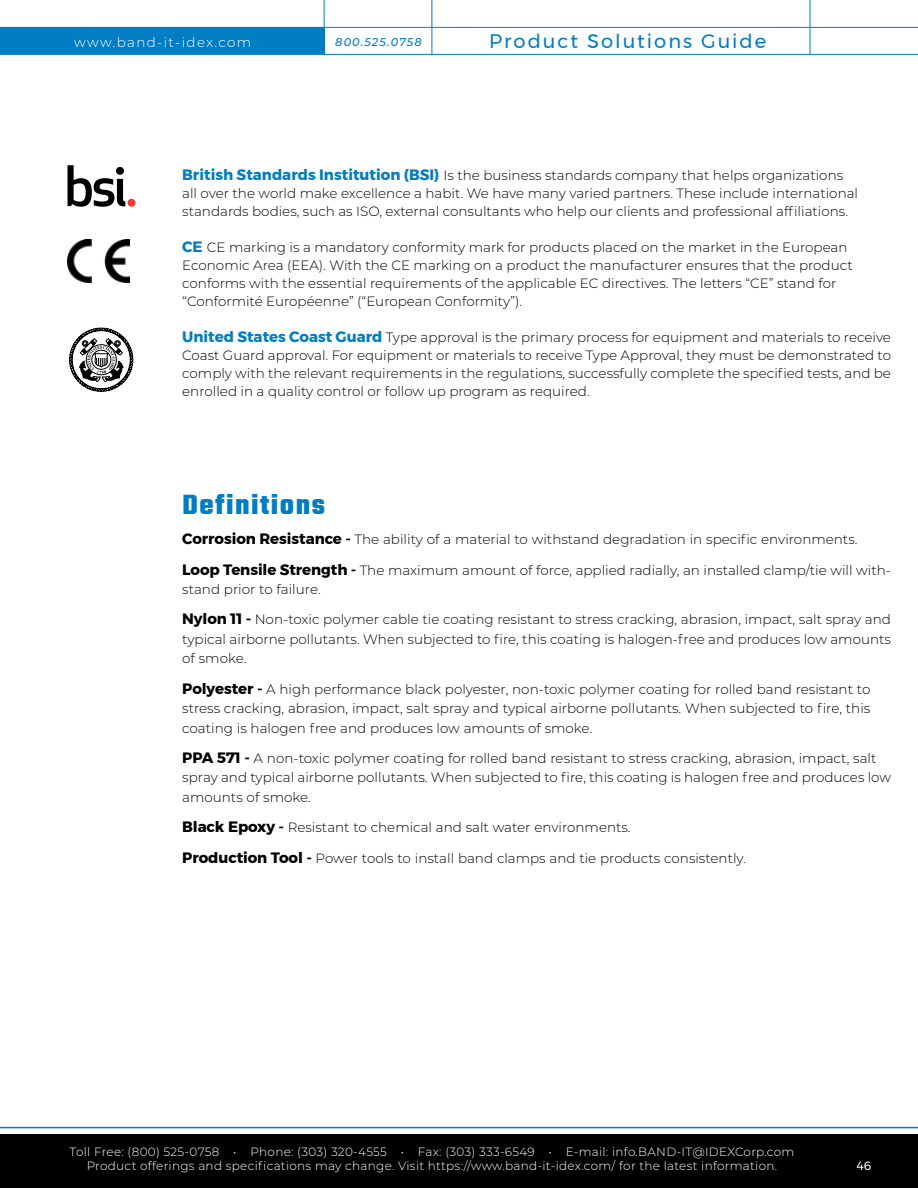
<style>
.page{position:relative;width:918px;height:1188px;background:#fff}
.page>*{position:absolute;margin:0;border:0;box-sizing:border-box;transform-origin:0 0}
.t1{font:700 30px "Teko";letter-spacing:.05em;color:#007dc3}
.t2{font:19.5px "Montserrat";letter-spacing:.1em;color:#007dc3}
.t3{font:300 13.5px/18px "Montserrat";color:#000}
.t4{font:300 13.5px "Montserrat";letter-spacing:.1em;color:#fff}
.t5{font:300 12px/14.4px "Montserrat";letter-spacing:.025em;color:#fff;text-align:center}
.t6{font:12px "Montserrat";color:#fff}
.t7{font:italic 500 11.25px "Montserrat";letter-spacing:.1em;color:#007dc3}
.s1{font-weight:700;font-size:15px;color:#007dc3}
.s2{font-weight:700;font-size:15px}
</style>
<div class="page">
<div style="left:0;top:1134px;width:918px;height:54px;background:#000"></div>
<hr style="left:0;top:54px;width:918px;height:1px;background:#007dc3">
<div style="left:0;top:27px;width:325px;height:27px;background:#007dc3"></div>
<hr style="left:324px;top:0;width:1px;height:54px;background:#007dc3">
<hr style="left:432px;top:0;width:1px;height:54px;background:#007dc3">
<hr style="left:810px;top:0;width:1px;height:54px;background:#007dc3">
<hr style="left:0;top:27px;width:918px;height:1px;background:#007dc3">
<hr style="left:0;top:1127px;width:918px;height:1px;background:#007dc3">
<img style="left:68px;top:239px;width:62px;height:44px">
<svg style="left:69px;top:327px;width:65px;height:65px"></svg>
<svg style="left:68px;top:165px;width:57px;height:42px"></svg>
<div style="left:128px;top:199px;width:7px;height:8px;background:#ef3a34;border-radius:50%"></div>
<p class="t4" style="left:74px;top:33px;width:179px">www.band-it-idex.com</p>
<p class="t7" style="left:335px;top:34px;width:88px">800.525.0758</p>
<h2 class="t2" style="left:489px;top:26px;width:279px">Product Solutions Guide</h2>
<p class="t3" style="left:182px;top:166px;width:677px"><span class="s1">British Standards Institution (BSI)</span> Is the business standards company that helps organizations all over the world make excellence a habit. We have many varied partners. These include international standards bodies, such as ISO, external consultants who help our clients and professional affiliations.</p>
<p class="t3" style="left:182px;top:238px;width:672px"><span class="s1">CE</span> CE marking is a mandatory conformity mark for products placed on the market in the European Economic Area (EEA). With the CE marking on a product the manufacturer ensures that the product conforms with the essential requirements of the applicable EC directives. The letters “CE” stand for “Conformité Européenne” (“European Conformity”).</p>
<p class="t3" style="left:182px;top:328px;width:710px;text-align:justify"><span class="s1">United States Coast Guard</span> Type approval is the primary process for equipment and materials to receive Coast Guard approval. For equipment or materials to receive Type Approval, they must be demonstrated to comply with the relevant requirements in the regulations, successfully complete the specified tests, and be enrolled in a quality control or follow up program as required.</p>
<h1 class="t1" style="left:182px;top:486px;width:144px">Definitions</h1>
<p class="t3" style="left:182px;top:530px;width:677px"><span class="s2">Corrosion Resistance -</span> The ability of a material to withstand degradation in specific environments.</p>
<p class="t3" style="left:182px;top:560px;width:710px;line-height:19.5px"><span class="s2">Loop Tensile Strength -</span> The maximum amount of force, applied radially, an installed clamp/tie will with&shy;stand prior to failure.</p>
<p class="t3" style="left:182px;top:609px;width:710px;line-height:19.5px;text-align:justify"><span class="s2">Nylon 11 -</span> Non-toxic polymer cable tie coating resistant to stress cracking, abrasion, impact, salt spray and typical airborne pollutants. When subjected to fire, this coating is halogen-free and produces low amounts of smoke.</p>
<p class="t3" style="left:182px;top:679px;width:690px;line-height:19.5px;text-align:justify"><span class="s2">Polyester -</span> A high performance black polyester, non-toxic polymer coating for rolled band resistant to stress cracking, abrasion, impact, salt spray and typical airborne pollutants. When subjected to fire, this coating is halogen free and produces low amounts of smoke.</p>
<p class="t3" style="left:182px;top:748px;width:710px;line-height:19.5px"><span class="s2">PPA 571 -</span> A non-toxic polymer coating for rolled band resistant to stress cracking, abrasion, impact, salt spray and typical airborne pollutants. When subjected to fire, this coating is halogen free and produces low amounts of smoke.</p>
<p class="t3" style="left:182px;top:818px;width:450px"><span class="s2">Black Epoxy -</span> Resistant to chemical and salt water environments.</p>
<p class="t3" style="left:182px;top:848px;width:565px"><span class="s2">Production Tool -</span> Power tools to install band clamps and tie products consistently.</p>
<p class="t5" style="left:70px;top:1144px;width:726px">Toll Free: (800) 525-0758 • Phone: (303) 320-4555 • Fax: (303) 333-6549 • E-mail: info.BAND-IT@IDEXCorp.com<br>Product offerings and specifications may change. Visit https://www.band-it-idex.com/ for the latest information.</p>
<p class="t6" style="left:857px;top:1156px;width:16px">46</p>
</div>
